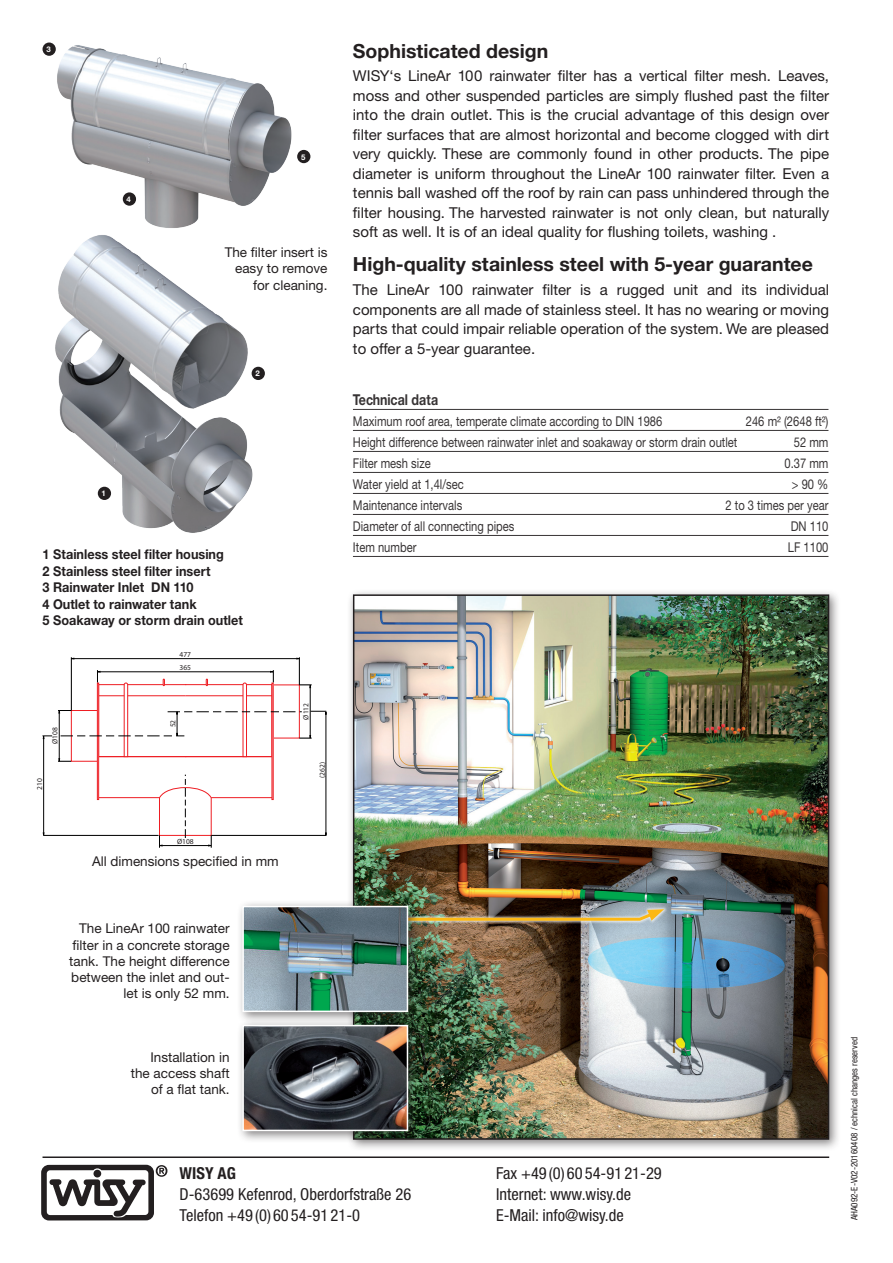
<style>
.page{position:relative;width:893px;height:1263px;background:#fff}
.page>*{position:absolute;margin:0;border:0;box-sizing:border-box;transform-origin:0 0}
.t1{font:700 19.5px "Helvetica Neue CE";color:#231f20}
.t2{font:condensed 16.5px/21px "Helvetica Neue";color:#231f20}
.t3{font:700 condensed 16.5px "Helvetica Neue";color:#231f20}
.t4{font:15px/19.5px "Helvetica Neue CE";color:#231f20;text-align:justify}
.t5{font:700 15px "Helvetica Neue CE";color:#231f20;scale:.83 1}
.t6{font:13.5px "Helvetica Neue";color:#231f20;scale:.83 1}
.t7{font:13.5px/16.2px "Helvetica Neue";color:#231f20;text-align:right}
.t8{font:700 13.5px/16.5px "Helvetica Neue CE";color:#231f20;scale:.94 1}
.t9{font:condensed 9px "Helvetica Neue";color:#231f20}
.t10{font:700 7.8px "Helvetica Neue CE";color:#fff}
.t11{font:7.5px "Myriad Pro";color:#231f20}
</style>
<div class="page">
<hr style="left:43px;top:1156px;width:786px;height:2px;background:#231f20">
<svg style="left:41px;top:1165px;width:126px;height:55px"></svg>
<div style="left:346px;top:588px;width:495px;height:563px;background:#231f20;opacity:.55"></div>
<img style="left:356px;top:597px;width:470px;height:540px">
<img style="left:44px;top:42px;width:264px;height:183px">
<img style="left:55px;top:225px;width:210px;height:308px">
<div style="left:297px;top:150px;width:13px;height:13px;background:#231f20;border-radius:50%"></div>
<div style="left:123px;top:192px;width:13px;height:14px;background:#231f20;border-radius:50%"></div>
<div style="left:43px;top:43px;width:13px;height:13px;background:#231f20;border-radius:50%"></div>
<div style="left:252px;top:367px;width:13px;height:13px;background:#231f20;border-radius:50%"></div>
<div style="left:98px;top:487px;width:13px;height:13px;background:#231f20;border-radius:50%"></div>
<div style="left:388px;top:905px;width:278px;height:18px;background:#fff;opacity:.75"></div>
<svg style="left:420px;top:909px;width:244px;height:13px;background:#9b8557"></svg>
<div style="left:236px;top:899px;width:184px;height:124px;background:#231f20;opacity:.55"></div>
<img style="left:245px;top:909px;width:160px;height:100px">
<div style="left:242px;top:906px;width:166px;height:106px;border:2px solid #fff"></div>
<div style="left:236px;top:1018px;width:184px;height:124px;background:#231f20;opacity:.55"></div>
<img style="left:245px;top:1028px;width:160px;height:100px">
<div style="left:242px;top:1025px;width:166px;height:106px;border:2px solid #fff"></div>
<hr style="left:43px;top:738px;width:1px;height:95px;background:#000">
<hr style="left:44px;top:835px;width:115px;height:1px;background:#000">
<svg style="left:42px;top:735px;width:10px;height:4px"></svg>
<svg style="left:58px;top:657px;width:269px;height:191px"></svg>
<hr style="left:211px;top:835px;width:115px;height:1px;background:#000">
<hr style="left:353px;top:409px;width:475px;height:1px;background:#231f20">
<hr style="left:353px;top:430px;width:475px;height:1px;background:#231f20">
<hr style="left:353px;top:451px;width:475px;height:1px;background:#231f20">
<hr style="left:353px;top:472px;width:475px;height:1px;background:#231f20">
<hr style="left:353px;top:493px;width:475px;height:1px;background:#231f20">
<hr style="left:353px;top:514px;width:475px;height:1px;background:#231f20">
<hr style="left:353px;top:535px;width:475px;height:1px;background:#231f20">
<hr style="left:353px;top:556px;width:475px;height:1px;background:#231f20">
<p class="t10" style="left:46px;top:45px;width:6px">3</p>
<p class="t10" style="left:127px;top:194px;width:6px">4</p>
<p class="t10" style="left:102px;top:489px;width:6px">1</p>
<p class="t10" style="left:301px;top:152px;width:6px">5</p>
<p class="t7" style="left:225px;top:244px;width:104px">The filter insert is easy to remove for cleaning.</p>
<p class="t10" style="left:255px;top:369px;width:6px">2</p>
<p class="t8" style="left:43px;top:546px;width:215px">1 Stainless steel filter housing<br>2 Stainless steel filter insert<br>3 Rainwater Inlet DN 110<br>4 Outlet to rainwater tank<br>5 Soakaway or storm drain outlet</p>
<p class="t11" style="left:180px;top:649px;width:13px">477</p>
<p class="t11" style="left:51px;top:744px;width:18px;rotate:-90deg">Ø108</p>
<p class="t11" style="left:35px;top:790px;width:13px;rotate:-90deg">210</p>
<p class="t11" style="left:180px;top:663px;width:13px">365</p>
<p class="t11" style="left:168px;top:727px;width:9px;rotate:-90deg">52</p>
<p class="t11" style="left:177px;top:837px;width:18px">Ø108</p>
<p class="t7" style="left:92px;top:853px;width:188px">All dimensions specified in mm</p>
<p class="t11" style="left:301px;top:720px;width:18px;rotate:-90deg">Ø112</p>
<p class="t11" style="left:318px;top:778px;width:17px;rotate:-90deg">(262)</p>
<h1 class="t1" style="left:353px;top:39px;width:197px">Sophisticated design</h1>
<p class="t4" style="left:353px;top:66px;width:478px">WISY‘s LineAr 100 rainwater filter has a vertical filter mesh. Leaves, moss and other suspended particles are simply flushed past the filter into the drain outlet. This is the crucial advantage of this design over filter surfaces that are almost horizontal and become clogged with dirt very quickly. These are commonly found in other products. The pipe diameter is uniform throughout the LineAr 100 rainwater filter. Even a tennis ball washed off the roof by rain can pass unhindered through the filter housing. The harvested rainwater is not only clean, but naturally soft as well. It is of an ideal quality for flushing toilets, washing .</p>
<h1 class="t1" style="left:353px;top:252px;width:462px">High-quality stainless steel with 5-year guarantee</h1>
<p class="t4" style="left:353px;top:280px;width:478px">The LineAr 100 rainwater filter is a rugged unit and its individual components are all made of stainless steel. It has no wearing or moving parts that could impair reliable operation of the system. We are pleased to offer a 5-year guarantee.</p>
<p class="t5" style="left:353px;top:390px;width:104px">Technical data</p>
<p class="t6" style="left:353px;top:413px;width:374px">Maximum roof area, temperate climate according to DIN 1986</p>
<p class="t6" style="left:746px;top:413px;width:101px">246 m² (2648 ft²)</p>
<p class="t6" style="left:353px;top:434px;width:465px">Height difference between rainwater inlet and soakaway or storm drain outlet</p>
<p class="t6" style="left:794px;top:434px;width:43px">52 mm</p>
<p class="t6" style="left:353px;top:455px;width:95px">Filter mesh size</p>
<p class="t6" style="left:784px;top:455px;width:55px">0.37 mm</p>
<p class="t6" style="left:353px;top:476px;width:135px">Water yield at 1,4l/sec</p>
<p class="t6" style="left:792px;top:476px;width:46px">&gt; 90 %</p>
<p class="t6" style="left:353px;top:497px;width:133px">Maintenance intervals</p>
<p class="t6" style="left:725px;top:497px;width:126px">2 to 3 times per year</p>
<p class="t6" style="left:353px;top:518px;width:196px">Diameter of all connecting pipes</p>
<p class="t6" style="left:791px;top:518px;width:47px">DN 110</p>
<p class="t6" style="left:353px;top:539px;width:78px">Item number</p>
<p class="t6" style="left:788px;top:539px;width:51px">LF 1100</p>
<p class="t7" style="left:69px;top:920px;width:162px">The LineAr 100 rainwater filter in a concrete storage tank. The height difference between the inlet and out&shy;let is only 52 mm.</p>
<p class="t7" style="left:131px;top:1049px;width:100px">Installation in the access shaft of a flat tank.</p>
<p class="t3" style="left:180px;top:1163px;width:58px">WISY AG</p>
<p class="t2" style="left:180px;top:1183px;width:233px">D-63699 Kefenrod, Oberdorfstraße 26<br>Telefon +49 (0) 60 54-91 21-0</p>
<p class="t2" style="left:496px;top:1162px;width:167px">Fax +49 (0) 60 54-91 21-29<br>Internet: www.wisy.de<br>E-Mail: info@wisy.de</p>
<p class="t9" style="left:849px;top:1220px;width:185px;rotate:-90deg">AHA092-E-V02-20160408 / echnical changes reserved</p>
</div>
